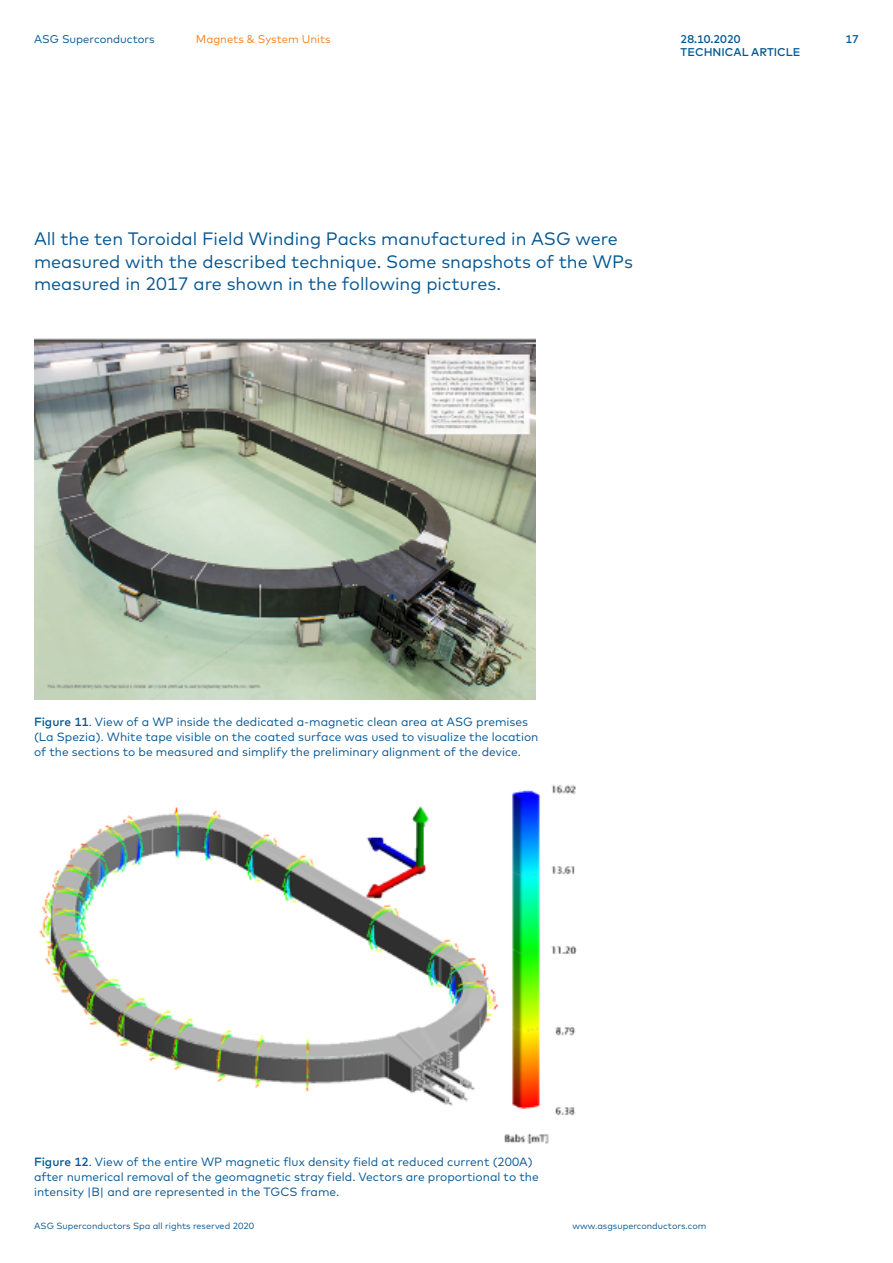
<style>
.page{position:relative;width:893px;height:1263px;background:#fff}
.page>*{position:absolute;margin:0;border:0;box-sizing:border-box;transform-origin:0 0}
.t1{font:18px/22.5px "Mark";color:#055793}
.t2{font:12px/15px "Mark";color:#055793}
.t3{font:500 11.25px/13.5px "Mark";color:#055793}
.t4{font:11.25px "Mark";color:#f58220}
.t5{font:11.25px "Mark";color:#055793}
.t6{font:9px "Mark";color:#055793}
.s1{font-weight:500}
</style>
<div class="page">
<img style="left:34px;top:338px;width:502px;height:362px">
<img style="left:39px;top:785px;width:538px;height:359px">
<p class="t5" style="left:34px;top:32px;width:122px">ASG Superconductors</p>
<p class="t3" style="left:681px;top:32px;width:121px">28.10.2020<br>TECHNICAL ARTICLE</p>
<p class="t4" style="left:196px;top:32px;width:136px">Magnets &amp; System Units</p>
<p class="t3" style="left:845px;top:32px;width:15px">17</p>
<p class="t1" style="left:34px;top:228px;width:600px">All the ten Toroidal Field Winding Packs manufactured in ASG were measured with the described technique. Some snapshots of the WPs measured in 2017 are shown in the following pictures.</p>
<p class="t2" style="left:34px;top:714px;width:506px"><span class="s1">Figure 11</span>. View of a WP inside the dedicated a-magnetic clean area at ASG premises (La Spezia). White tape visible on the coated surface was used to visualize the location of the sections to be measured and simplify the preliminary alignment of the device.</p>
<p class="t2" style="left:34px;top:1154px;width:506px"><span class="s1">Figure 12</span>. View of the entire WP magnetic flux density field at reduced current (200A) after numerical removal of the geomagnetic stray field. Vectors are proportional to the intensity |B| and are represented in the TGCS frame.</p>
<p class="t6" style="left:34px;top:1221px;width:222px">ASG Superconductors Spa all rights reserved 2020</p>
<p class="t6" style="left:572px;top:1221px;width:135px">www.asgsuperconductors.com</p>
</div>
